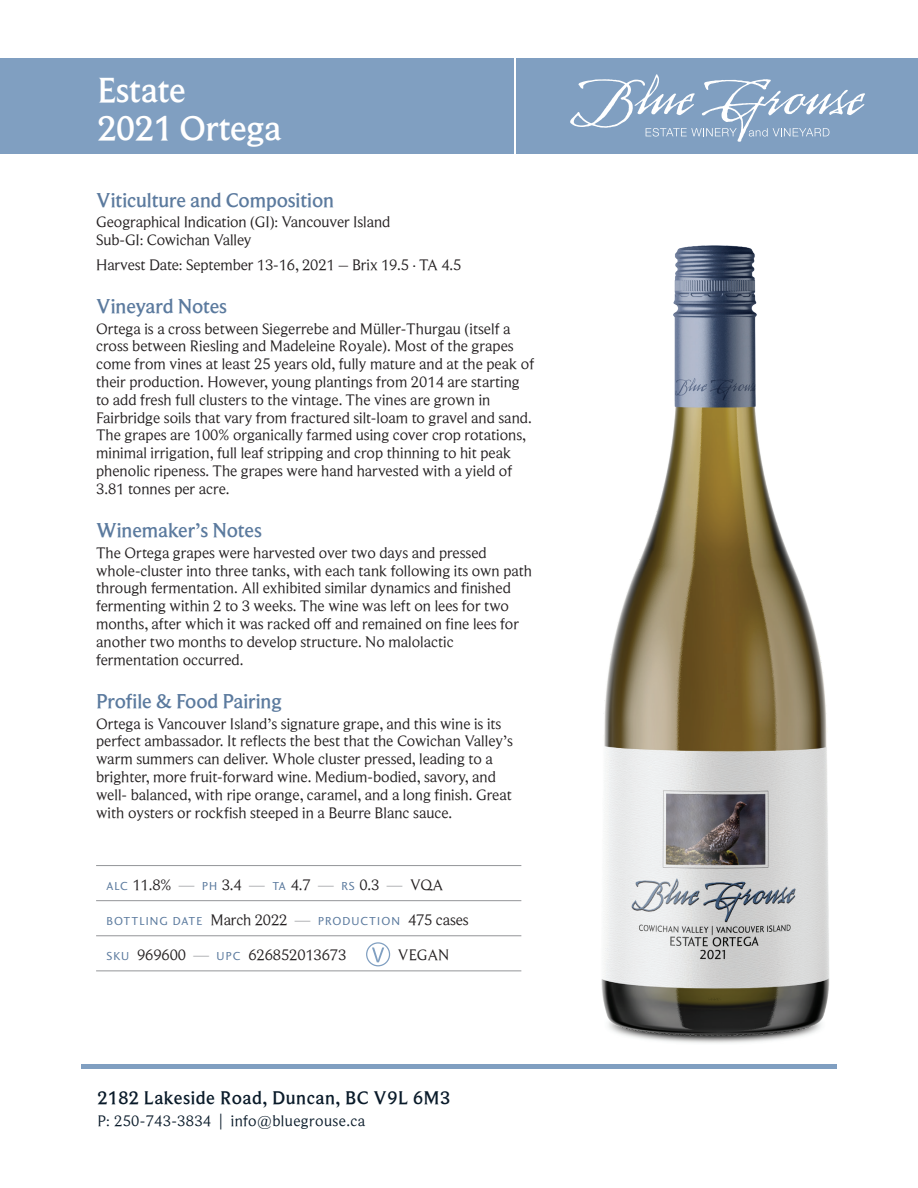
<style>
.page{position:relative;width:918px;height:1188px;background:#fff}
.page>*{position:absolute;margin:0;border:0;box-sizing:border-box;transform-origin:0 0}
.t1{font:500 36px/37.5px "Beaufort";letter-spacing:-.01em;color:#fff}
.t2{font:500 20.85px "Beaufort";letter-spacing:-.005em;color:#5b7a9e}
.t3{font:500 18.9px "Beaufort";letter-spacing:.025em;color:#091a29}
.t4{font:15.75px/17.9px "Beaufort";color:#231f20}
.t5{font:15.75px "Beaufort";letter-spacing:.025em;color:#091a29}
.t6{font:12px "Charlotte Sans Std";letter-spacing:.09em;color:#5b7a9e}
.s1{font-family:"Charlotte Sans Std";font-size:12px;color:#5b7a9e}
.s2{color:#9d9fa2}
.s3{font-family:"Beaufort";font-size:15.75px;color:#231f20}
.s4{font-family:"Beaufort";font-size:15.75px;color:#9d9fa2}
</style>
<div class="page">
<div style="left:0;top:58px;width:514px;height:96px;background:#809fc1"></div>
<div style="left:517px;top:58px;width:401px;height:96px;background:#809fc1"></div>
<svg style="left:570px;top:74px;width:295px;height:68px"></svg>
<hr style="left:81px;top:1065px;width:756px;height:4px;background:#809fc1">
<hr style="left:96px;top:900px;width:425px;height:1px;background:#939598">
<hr style="left:96px;top:935px;width:425px;height:1px;background:#939598">
<hr style="left:96px;top:971px;width:425px;height:1px;background:#939598">
<hr style="left:96px;top:865px;width:425px;height:1px;background:#939598">
<div style="left:366px;top:942px;width:24px;height:24px;border:1px solid #809fc1;border-radius:50%"></div>
<svg style="left:372px;top:948px;width:12px;height:14px"></svg>
<img style="left:551px;top:245px;width:286px;height:820px">
<h1 class="t1" style="left:97px;top:71px;width:185px">Estate<br>2021 Ortega</h1>
<h2 class="t2" style="left:96px;top:188px;width:240px">Viticulture and Composition</h2>
<p class="t4" style="left:96px;top:213px;width:296px">Geographical Indication (GI): Vancouver Island<br>Sub-GI: Cowichan Valley</p>
<p class="t4" style="left:96px;top:256px;width:367px">Harvest Date: September 13-16, 2021 – Brix 19.5 · TA 4.5</p>
<h2 class="t2" style="left:96px;top:295px;width:133px">Vineyard Notes</h2>
<p class="t4" style="left:96px;top:320px;width:440px">Ortega is a cross between Siegerrebe and Müller-Thurgau (itself a cross between Riesling and Madeleine Royale). Most of the grapes come from vines at least 25 years old, fully mature and at the peak of their production. However, young plantings from 2014 are starting to add fresh full clusters to the vintage. The vines are grown in Fairbridge soils that vary from fractured silt-loam to gravel and sand.<br>The grapes are 100% organically farmed using cover crop rotations, minimal irrigation, full leaf stripping and crop thinning to hit peak phenolic ripeness. The grapes were hand harvested with a yield of 3.81 tonnes per acre.</p>
<h2 class="t2" style="left:96px;top:519px;width:167px">Winemaker’s Notes</h2>
<p class="t4" style="left:96px;top:544px;width:438px">The Ortega grapes were harvested over two days and pressed whole-cluster into three tanks, with each tank following its own path through fermentation. All exhibited similar dynamics and finished fermenting within 2 to 3 weeks. The wine was left on lees for two months, after which it was racked off and remained on fine lees for another two months to develop structure. No malolactic fermentation occurred.</p>
<h2 class="t2" style="left:96px;top:690px;width:187px">Profile &amp; Food Pairing</h2>
<p class="t4" style="left:96px;top:715px;width:418px">Ortega is Vancouver Island’s signature grape, and this wine is its perfect ambassador. It reflects the best that the Cowichan Valley’s warm summers can deliver. Whole cluster pressed, leading to a brighter, more fruit-forward wine. Medium-bodied, savory, and well- balanced, with ripe orange, caramel, and a long finish. Great with oysters or rockfish steeped in a Beurre Blanc sauce.</p>
<p class="t4" style="left:106px;top:876px;width:338px"><span class="s1">ALC</span> 11.8% <span class="s2">—</span> <span class="s1">PH</span> 3.4 <span class="s2">—</span> <span class="s1">TA</span> 4.7 <span class="s2">—</span> <span class="s1">RS</span> 0.3 <span class="s2">—</span> VQA</p>
<p class="t6" style="left:106px;top:914px;width:364px">BOTTLING DATE <span class="s3">March 2022</span> <span class="s4">—</span> PRODUCTION <span class="s3">475 cases</span></p>
<p class="t4" style="left:106px;top:946px;width:241px"><span class="s1">SKU</span> 969600 <span class="s2">—</span> <span class="s1">UPC</span> 626852013673</p>
<p class="t4" style="left:398px;top:946px;width:53px">VEGAN</p>
<p class="t3" style="left:97px;top:1087px;width:354px">2182 Lakeside Road, Duncan, BC V9L 6M3</p>
<p class="t5" style="left:97px;top:1112px;width:269px">P: 250-743-3834 | info@bluegrouse.ca</p>
</div>
